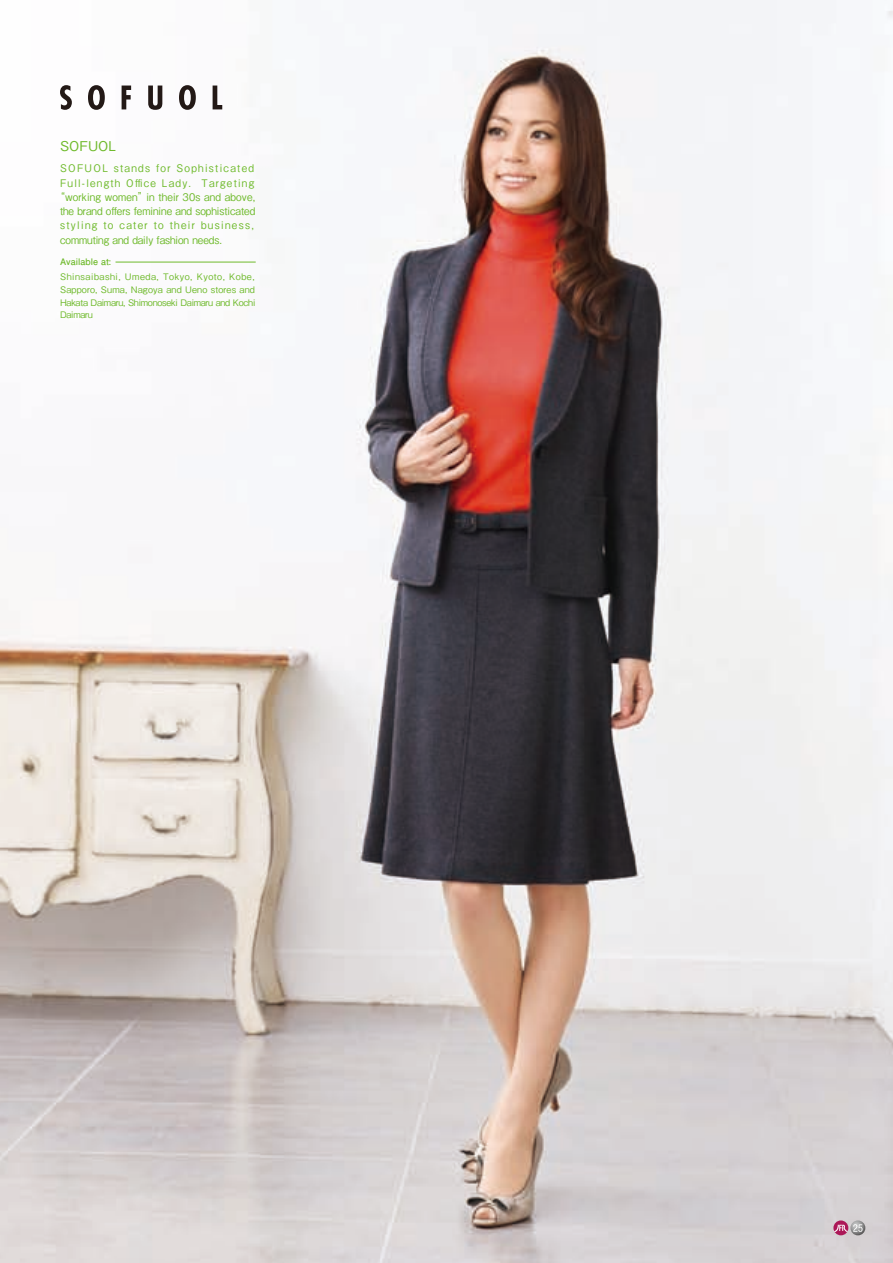
<style>
.page{position:relative;width:893px;height:1263px;background:#fff}
.page>*{position:absolute;margin:0;border:0;box-sizing:border-box;transform-origin:0 0}
.t1{font:500 13.5px "Gothic BBB Pro";color:#6fba2c}
.t2{font:500 10.5px "Gothic BBB Pro";letter-spacing:-.005em;color:#6fba2c;scale:.95 1}
.t3{font:500 10.5px "Gothic BBB Pro";letter-spacing:.015em;color:#6fba2c;scale:.95 1}
.t4{font:500 10.5px "Gothic BBB Pro";letter-spacing:.125em;color:#6fba2c;scale:.95 1}
.t5{font:500 10.5px "Gothic BBB Pro";letter-spacing:.135em;color:#6fba2c;scale:.95 1}
.t6{font:500 10.5px "Gothic BBB Pro";letter-spacing:.13em;color:#6fba2c;scale:.95 1}
.t7{font:500 9px/12.8px "Gothic BBB Pro";letter-spacing:-.025em;color:#6fba2c;text-align:justify}
.t8{font:700 9px "Futo Go B101 Pro";color:#6fba2c}
</style>
<div class="page">
<img style="left:0;top:0;width:893px;height:1263px">
<hr style="left:116px;top:262px;width:140px;height:1px;background:#6fba2c">
<svg style="left:60px;top:85px;width:12px;height:25px"></svg>
<svg style="left:88px;top:85px;width:17px;height:25px"></svg>
<svg style="left:122px;top:86px;width:9px;height:23px"></svg>
<svg style="left:148px;top:86px;width:14px;height:24px"></svg>
<svg style="left:179px;top:85px;width:17px;height:25px"></svg>
<svg style="left:213px;top:86px;width:9px;height:23px"></svg>
<svg style="left:850px;top:1220px;width:15px;height:15px"></svg>
<svg style="left:833px;top:1220px;width:15px;height:15px"></svg>
<svg style="left:834px;top:1224px;width:28px;height:8px"></svg>
<h1 class="t1" style="left:60px;top:135px;width:57px">SOFUOL</h1>
<p class="t6" style="left:60px;top:160px;width:206px">SOFUOL stands for Sophisticated</p>
<p class="t4" style="left:60px;top:174px;width:206px">Full-length Office Lady. Targeting</p>
<p class="t3" style="left:55px;top:188px;width:212px">“working women”in their 30s and above,</p>
<p class="t2" style="left:60px;top:203px;width:207px">the brand offers feminine and sophisticated</p>
<p class="t5" style="left:60px;top:217px;width:206px">styling to cater to their business,</p>
<p class="t2" style="left:60px;top:231px;width:172px">commuting and daily fashion needs.</p>
<p class="t8" style="left:60px;top:254px;width:53px">Available at:</p>
<p class="t7" style="left:60px;top:269px;width:197px">Shinsaibashi, Umeda, Tokyo, Kyoto, Kobe, Sapporo, Suma, Nagoya and Ueno stores and Hakata Daimaru, Shimonoseki Daimaru and Kochi Daimaru</p>
</div>
